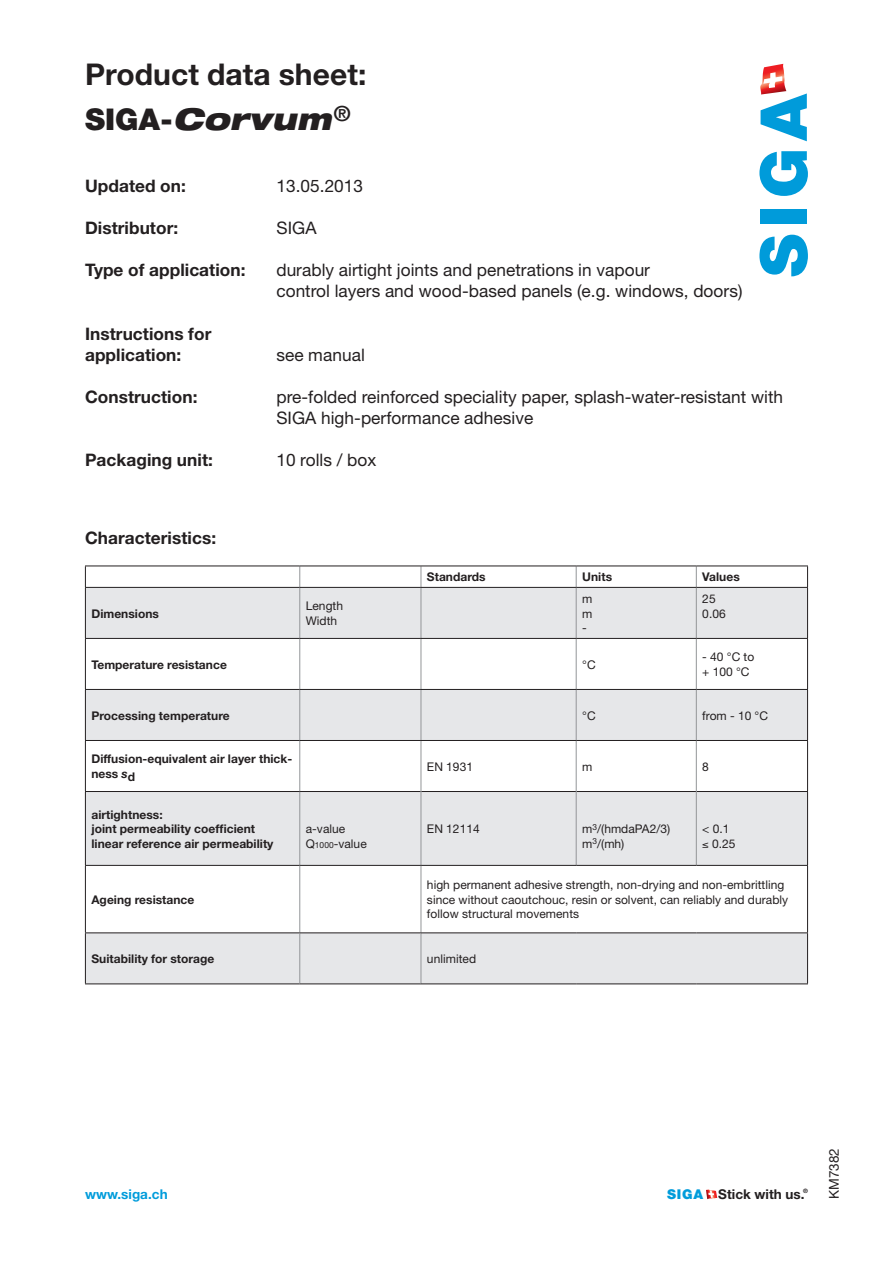
<style>
.page{position:relative;width:893px;height:1263px;background:#fff}
.page>*{position:absolute;margin:0;border:0;box-sizing:border-box;transform-origin:0 0}
.t1{font:700 30px/45px "Helvetica Neue";letter-spacing:.005em;color:#231f20}
.t2{font:17.25px/21px "Helvetica Neue";letter-spacing:.005em;color:#231f20}
.t3{font:700 17.25px/21px "Helvetica Neue";letter-spacing:.005em;color:#231f20}
.t4{font:700 13.5px "Helvetica Neue";letter-spacing:.005em;color:#231f20}
.t5{font:700 13.5px "Helvetica Neue";letter-spacing:.005em;color:#009cdb}
.t6{font:13.5px "Helvetica Neue";letter-spacing:.005em;color:#231f20}
.t7{font:12px/14.4px "Helvetica Neue";letter-spacing:.005em;color:#231f20}
.t8{font:700 12px/14.4px "Helvetica Neue";letter-spacing:.005em;color:#231f20}
.t9{font:700 6px "Helvetica Neue";color:#231f20}
.s1{font-weight:900}
.s2{font-weight:900;font-style:italic;font-stretch:expanded}
.s3{font-style:italic}
.s4{font-size:8.4px}
.s5{font-weight:900;color:#009cdb}
</style>
<div class="page">
<svg style="left:759px;top:235px;width:49px;height:41px"></svg>
<div style="left:761px;top:209px;width:46px;height:14px;background:#009bda"></div>
<svg style="left:759px;top:151px;width:49px;height:45px"></svg>
<svg style="left:760px;top:64px;width:47px;height:77px"></svg>
<svg style="left:706px;top:1189px;width:11px;height:10px"></svg>
<svg style="left:86px;top:588px;width:721px;height:395px;fill:#e6e7e9"></svg>
<svg style="left:86px;top:866px;width:721px;height:66px"></svg>
<svg style="left:300px;top:567px;width:1px;height:20px"></svg>
<svg style="left:421px;top:567px;width:1px;height:20px"></svg>
<svg style="left:576px;top:567px;width:1px;height:20px"></svg>
<svg style="left:696px;top:567px;width:1px;height:20px"></svg>
<hr style="left:85px;top:566px;width:215px;height:1px;background:#231f20">
<svg style="left:85px;top:566px;width:1px;height:21px"></svg>
<hr style="left:300px;top:566px;width:121px;height:1px;background:#231f20">
<hr style="left:421px;top:566px;width:155px;height:1px;background:#231f20">
<hr style="left:576px;top:566px;width:120px;height:1px;background:#231f20">
<hr style="left:696px;top:566px;width:112px;height:1px;background:#231f20">
<svg style="left:807px;top:566px;width:1px;height:21px"></svg>
<hr style="left:300px;top:791px;width:121px;height:1px;background:#231f20">
<hr style="left:421px;top:791px;width:155px;height:1px;background:#231f20">
<hr style="left:576px;top:791px;width:120px;height:1px;background:#231f20">
<hr style="left:696px;top:791px;width:112px;height:1px;background:#231f20">
<hr style="left:300px;top:792px;width:1px;height:73px;background:#939598">
<hr style="left:421px;top:791px;width:1px;height:74px;background:#939598">
<hr style="left:576px;top:791px;width:1px;height:74px;background:#939598">
<hr style="left:696px;top:791px;width:1px;height:74px;background:#939598">
<hr style="left:85px;top:588px;width:1px;height:50px;background:#231f20">
<hr style="left:85px;top:587px;width:215px;height:1px;background:#231f20">
<hr style="left:300px;top:865px;width:121px;height:1px;background:#231f20">
<hr style="left:421px;top:865px;width:155px;height:1px;background:#231f20">
<hr style="left:576px;top:865px;width:120px;height:1px;background:#231f20">
<hr style="left:696px;top:865px;width:112px;height:1px;background:#231f20">
<hr style="left:807px;top:792px;width:1px;height:73px;background:#231f20">
<hr style="left:300px;top:588px;width:1px;height:50px;background:#939598">
<hr style="left:300px;top:587px;width:121px;height:1px;background:#231f20">
<hr style="left:421px;top:588px;width:1px;height:50px;background:#939598">
<hr style="left:421px;top:587px;width:155px;height:1px;background:#231f20">
<hr style="left:576px;top:588px;width:1px;height:50px;background:#939598">
<hr style="left:576px;top:587px;width:120px;height:1px;background:#231f20">
<hr style="left:696px;top:588px;width:1px;height:50px;background:#939598">
<hr style="left:807px;top:588px;width:1px;height:50px;background:#231f20">
<hr style="left:696px;top:587px;width:112px;height:1px;background:#231f20">
<hr style="left:85px;top:639px;width:1px;height:50px;background:#231f20">
<hr style="left:85px;top:638px;width:215px;height:1px;background:#231f20">
<hr style="left:300px;top:639px;width:1px;height:50px;background:#939598">
<hr style="left:300px;top:638px;width:121px;height:1px;background:#231f20">
<hr style="left:421px;top:639px;width:1px;height:50px;background:#939598">
<hr style="left:421px;top:638px;width:155px;height:1px;background:#231f20">
<hr style="left:576px;top:639px;width:1px;height:50px;background:#939598">
<hr style="left:576px;top:638px;width:120px;height:1px;background:#231f20">
<hr style="left:696px;top:639px;width:1px;height:50px;background:#939598">
<hr style="left:807px;top:639px;width:1px;height:50px;background:#231f20">
<hr style="left:696px;top:638px;width:112px;height:1px;background:#231f20">
<hr style="left:85px;top:690px;width:1px;height:50px;background:#231f20">
<hr style="left:85px;top:689px;width:215px;height:1px;background:#231f20">
<hr style="left:300px;top:690px;width:1px;height:50px;background:#939598">
<hr style="left:300px;top:689px;width:121px;height:1px;background:#231f20">
<hr style="left:421px;top:690px;width:1px;height:50px;background:#939598">
<hr style="left:421px;top:689px;width:155px;height:1px;background:#231f20">
<hr style="left:576px;top:690px;width:1px;height:50px;background:#939598">
<hr style="left:576px;top:689px;width:120px;height:1px;background:#231f20">
<hr style="left:696px;top:690px;width:1px;height:50px;background:#939598">
<hr style="left:807px;top:690px;width:1px;height:50px;background:#231f20">
<hr style="left:696px;top:689px;width:112px;height:1px;background:#231f20">
<hr style="left:85px;top:741px;width:1px;height:50px;background:#231f20">
<hr style="left:85px;top:792px;width:1px;height:73px;background:#231f20">
<hr style="left:85px;top:740px;width:215px;height:1px;background:#231f20">
<hr style="left:300px;top:741px;width:1px;height:50px;background:#939598">
<hr style="left:300px;top:740px;width:121px;height:1px;background:#231f20">
<hr style="left:421px;top:741px;width:1px;height:50px;background:#939598">
<hr style="left:421px;top:740px;width:155px;height:1px;background:#231f20">
<hr style="left:576px;top:741px;width:1px;height:50px;background:#939598">
<hr style="left:576px;top:740px;width:120px;height:1px;background:#231f20">
<hr style="left:696px;top:741px;width:1px;height:50px;background:#939598">
<hr style="left:807px;top:741px;width:1px;height:50px;background:#231f20">
<hr style="left:696px;top:740px;width:112px;height:1px;background:#231f20">
<hr style="left:85px;top:866px;width:1px;height:66px;background:#231f20">
<hr style="left:85px;top:791px;width:215px;height:1px;background:#231f20">
<hr style="left:85px;top:865px;width:215px;height:1px;background:#231f20">
<hr style="left:300px;top:866px;width:1px;height:66px;background:#939598">
<hr style="left:421px;top:866px;width:1px;height:66px;background:#939598">
<hr style="left:807px;top:866px;width:1px;height:66px;background:#231f20">
<hr style="left:85px;top:933px;width:1px;height:50px;background:#231f20">
<hr style="left:85px;top:932px;width:215px;height:1px;background:#231f20">
<hr style="left:85px;top:983px;width:215px;height:1px;background:#231f20">
<hr style="left:300px;top:933px;width:1px;height:50px;background:#939598">
<hr style="left:300px;top:932px;width:121px;height:1px;background:#231f20">
<hr style="left:300px;top:983px;width:121px;height:1px;background:#231f20">
<hr style="left:421px;top:933px;width:1px;height:50px;background:#939598">
<hr style="left:807px;top:933px;width:1px;height:50px;background:#231f20">
<hr style="left:421px;top:932px;width:155px;height:1px;background:#231f20">
<hr style="left:576px;top:932px;width:120px;height:1px;background:#231f20">
<hr style="left:696px;top:932px;width:112px;height:1px;background:#231f20">
<hr style="left:421px;top:983px;width:155px;height:1px;background:#231f20">
<hr style="left:576px;top:983px;width:120px;height:1px;background:#231f20">
<hr style="left:696px;top:983px;width:112px;height:1px;background:#231f20">
<h1 class="t1" style="left:85px;top:51px;width:283px">Product data sheet:<br><span class="s1">SIGA-</span><span class="s2">Corvum</span><sup>®</sup></h1>
<h2 class="t3" style="left:85px;top:175px;width:102px">Updated on:</h2>
<h2 class="t2" style="left:276px;top:175px;width:88px">13.05.2013</h2>
<h2 class="t3" style="left:85px;top:217px;width:95px">Distributor:</h2>
<h2 class="t2" style="left:276px;top:217px;width:42px">SIGA</h2>
<h2 class="t3" style="left:85px;top:259px;width:162px">Type of application:</h2>
<h2 class="t2" style="left:276px;top:260px;width:468px">durably airtight joints and penetrations in vapour<br>control layers and wood-based panels (e.g. windows, doors)</h2>
<h2 class="t3" style="left:85px;top:323px;width:128px">Instructions for application:</h2>
<h2 class="t2" style="left:276px;top:344px;width:90px">see manual</h2>
<h2 class="t3" style="left:85px;top:386px;width:114px">Construction:</h2>
<h2 class="t2" style="left:276px;top:386px;width:508px">pre-folded reinforced speciality paper, splash-water-resistant with<br>SIGA high-performance adhesive</h2>
<h2 class="t3" style="left:85px;top:449px;width:129px">Packaging unit:</h2>
<h2 class="t2" style="left:276px;top:449px;width:101px">10 rolls / box</h2>
<h2 class="t3" style="left:85px;top:527px;width:133px">Characteristics:</h2>
<p class="t8" style="left:427px;top:570px;width:60px">Standards</p>
<p class="t8" style="left:582px;top:570px;width:31px">Units</p>
<p class="t8" style="left:702px;top:570px;width:39px">Values</p>
<p class="t8" style="left:91px;top:606px;width:69px">Dimensions</p>
<p class="t7" style="left:306px;top:599px;width:39px">Length<br>Width</p>
<p class="t7" style="left:582px;top:592px;width:12px;text-align:justify">m m -</p>
<p class="t7" style="left:702px;top:592px;width:25px">25<br>0.06</p>
<p class="t8" style="left:91px;top:657px;width:137px">Temperature resistance</p>
<p class="t7" style="left:582px;top:657px;width:15px">°C</p>
<p class="t7" style="left:702px;top:650px;width:53px">- 40 °C to + 100 °C</p>
<p class="t8" style="left:91px;top:708px;width:140px">Processing temperature</p>
<p class="t7" style="left:582px;top:708px;width:15px">°C</p>
<p class="t7" style="left:702px;top:708px;width:67px">from - 10 °C</p>
<p class="t8" style="left:91px;top:752px;width:202px">Diffusion-equivalent air layer thick&shy;ness <span class="s3">s</span>d</p>
<p class="t7" style="left:427px;top:759px;width:48px">EN 1931</p>
<p class="t7" style="left:582px;top:759px;width:12px">m</p>
<p class="t7" style="left:702px;top:759px;width:8px">8</p>
<p class="t8" style="left:91px;top:807px;width:184px">airtightness:<br>joint permeability coefficient linear reference air permeability</p>
<p class="t7" style="left:306px;top:821px;width:63px">a-value<br>Q<span class="s4">1000</span>-value</p>
<p class="t7" style="left:427px;top:821px;width:54px">EN 12114</p>
<p class="t7" style="left:582px;top:821px;width:90px">m<sup>3</sup>/(hmdaPA2/3) m<sup>3</sup>/(mh)</p>
<p class="t7" style="left:702px;top:821px;width:35px">&lt; 0.1 ≤ 0.25</p>
<p class="t8" style="left:91px;top:892px;width:105px">Ageing resistance</p>
<p class="t7" style="left:427px;top:878px;width:363px">high permanent adhesive strength, non-drying and non-embrittling since without caoutchouc, resin or solvent, can reliably and durably follow structural movements</p>
<p class="t8" style="left:91px;top:951px;width:125px">Suitability for storage</p>
<p class="t7" style="left:427px;top:951px;width:51px">unlimited</p>
<p class="t5" style="left:85px;top:1186px;width:84px">www.siga.ch</p>
<p class="t9" style="left:803px;top:1187px;width:6px">®</p>
<p class="t4" style="left:667px;top:1186px;width:139px"><span class="s5">SIGA</span> Stick with us.</p>
<p class="t6" style="left:826px;top:1199px;width:52px;rotate:-90deg">KM7382</p>
</div>
